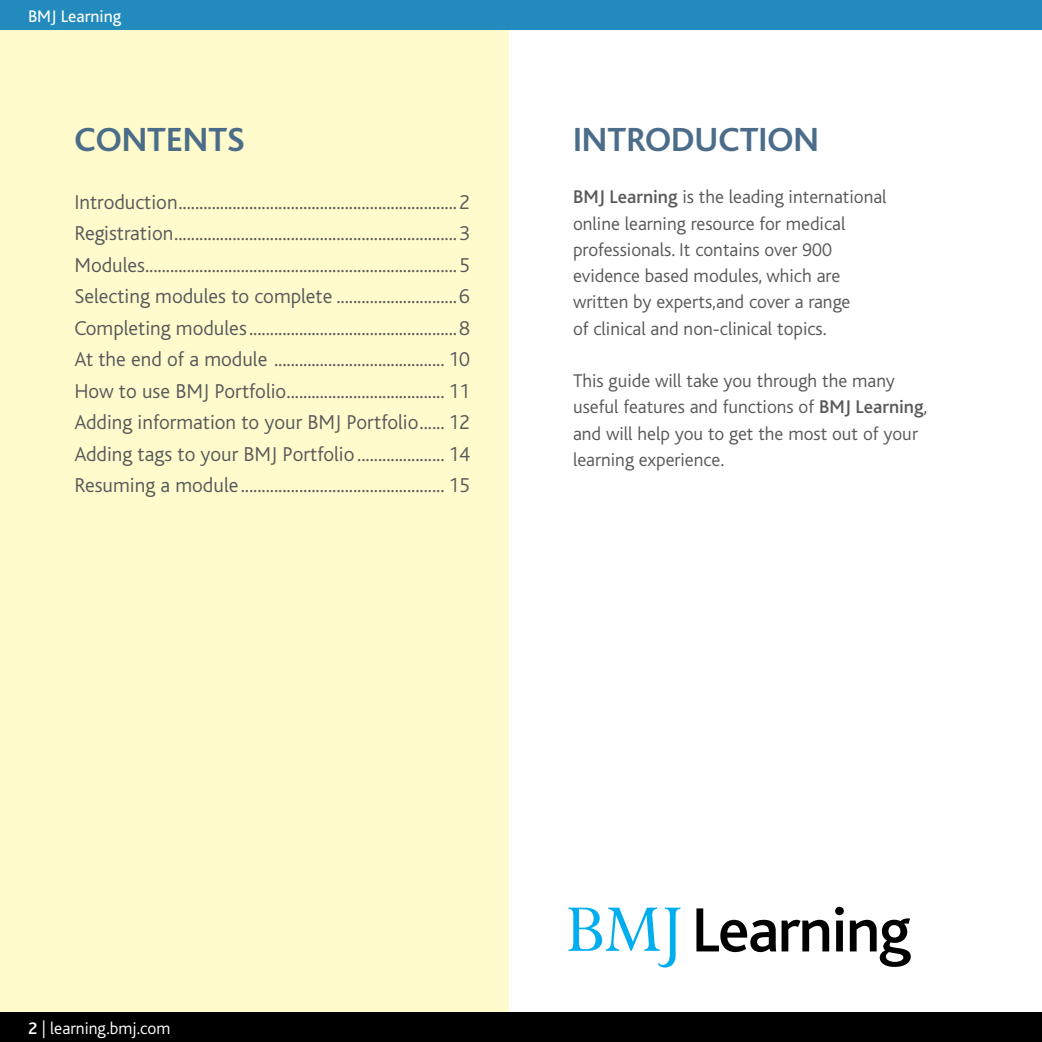
<style>
.page{position:relative;width:1042px;height:1042px;background:#fff}
.page>*{position:absolute;margin:0;border:0;box-sizing:border-box;transform-origin:0 0}
.t1{font:700 35px "Bliss";color:#4c6d89}
.t2{font:300 21px/31.5px "Bliss";color:#58595b;text-align:justify}
.t3{font:300 19.25px/26.2px "Bliss";color:#58595b}
.t4{font:300 17.5px "Bliss";color:#fff}
.t5{font:17.5px "Bliss";color:#fff}
.s1{font-weight:500}
</style>
<div class="page">
<div style="left:0;top:0;width:508px;height:1042px;background:#fffbcc"></div>
<div style="left:0;top:1012px;width:1042px;height:30px;background:#000"></div>
<svg style="left:568px;top:907px;width:112px;height:60px"></svg>
<svg style="left:696px;top:908px;width:133px;height:44px"></svg>
<svg style="left:835px;top:907px;width:9px;height:44px"></svg>
<svg style="left:850px;top:918px;width:61px;height:49px"></svg>
<div style="left:0;top:0;width:1042px;height:30px;background:#228abc"></div>
<p class="t5" style="left:28px;top:7px;width:95px">BMJ Learning</p>
<h1 class="t1" style="left:74px;top:121px;width:172px">CONTENTS</h1>
<p class="t2" style="left:74px;top:186px;width:397px">Introduction...................................................................2<br>Registration....................................................................3<br>Modules...........................................................................5<br>Selecting modules to complete .............................6<br>Completing modules..................................................8<br>At the end of a module ......................................... 10<br>How to use BMJ Portfolio...................................... 11<br>Adding information to your BMJ Portfolio...... 12<br>Adding tags to your BMJ Portfolio ..................... 14<br>Resuming a module................................................. 15</p>
<h1 class="t1" style="left:573px;top:121px;width:248px">INTRODUCTION</h1>
<p class="t3" style="left:573px;top:184px;width:315px"><span class="s1">BMJ Learning</span> is the leading international online learning resource for medical professionals. It contains over 900 evidence based modules, which are written by experts,and cover a range<br>of clinical and non-clinical topics.</p>
<p class="t3" style="left:573px;top:368px;width:356px">This guide will take you through the many useful features and functions of <span class="s1">BMJ Learning</span>, and will help you to get the most out of your learning experience.</p>
<p class="t4" style="left:28px;top:1018px;width:144px"><span class="s1">2</span> | learning.bmj.com</p>
</div>
